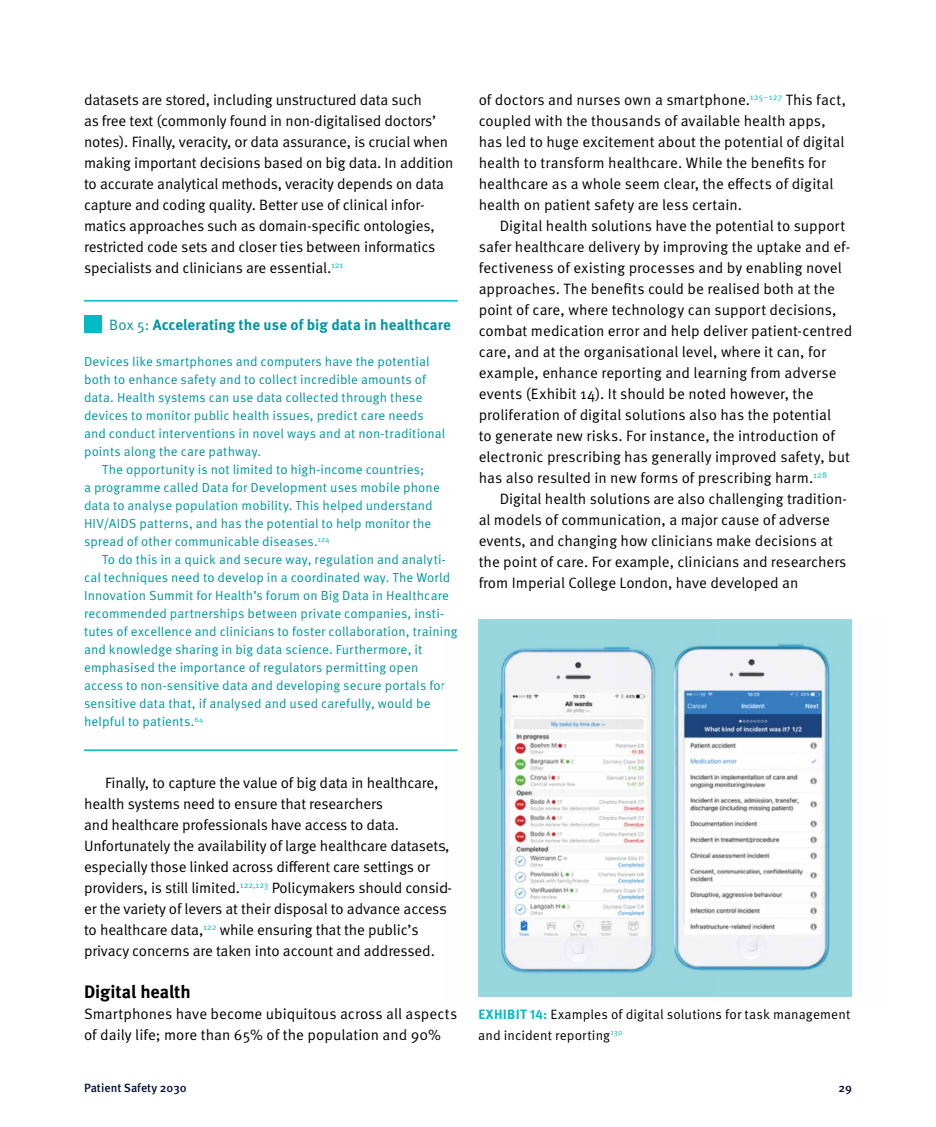
<style>
.page{position:relative;width:936px;height:1127px;background:#fff}
.page>*{position:absolute;margin:0;border:0;box-sizing:border-box;transform-origin:0 0}
.t1{font:700 18px "Meta OT";letter-spacing:-.005em;color:#000}
.t2{font:15px/21px "Meta OT Norm";letter-spacing:-.005em;color:#000}
.t3{font:700 15px "Meta OT";color:#00959f}
.t4{font:13.5px/21px "Meta OT Norm";letter-spacing:.005em;color:#000}
.t5{font:13.2px "Meta OT Norm";letter-spacing:.01em;color:#00959f}
.t6{font:500 12px "Meta OT";color:#000f38}
.s1{font-family:"Meta OT Norm";font-weight:400}
.s2{font-family:"Meta OT";font-weight:700;color:#00bac6}
</style>
<div class="page">
<hr style="left:84px;top:300px;width:373px;height:1px;background:#00bac6">
<hr style="left:84px;top:749px;width:373px;height:2px;background:#00bac6">
<div style="left:84px;top:315px;width:18px;height:18px;background:#00bac6"></div>
<img style="left:442px;top:621px;width:174px;height:376px">
<img style="left:616px;top:621px;width:236px;height:376px">
<p class="t2" style="left:84px;top:89px;width:371px">datasets are stored, including unstructured data such<br>as free text (commonly found in non-digitalised doctors’ notes). Finally, veracity, or data assurance, is crucial when making important decisions based on big data. In addition to accurate analytical methods, veracity depends on data capture and coding quality. Better use of clinical infor&shy;matics approaches such as domain-specific ontologies, restricted code sets and closer ties between informatics specialists and clinicians are essential.<sup>121</sup></p>
<p class="t3" style="left:109px;top:315px;width:343px"><span class="s1">Box 5:</span> Accelerating the use of big data in healthcare</p>
<p class="t5" style="left:84px;top:353px;width:347px">Devices like smartphones and computers have the potential</p>
<p class="t5" style="left:84px;top:371px;width:344px">both to enhance safety and to collect incredible amounts of</p>
<p class="t5" style="left:84px;top:389px;width:340px">data. Health systems can use data collected through these</p>
<p class="t5" style="left:84px;top:407px;width:341px">devices to monitor public health issues, predict care needs</p>
<p class="t5" style="left:84px;top:425px;width:363px">and conduct interventions in novel ways and at non-traditional</p>
<p class="t5" style="left:84px;top:443px;width:179px">points along the care pathway.</p>
<p class="t5" style="left:102px;top:461px;width:324px">The opportunity is not limited to high-income countries;</p>
<p class="t5" style="left:84px;top:479px;width:357px">a programme called Data for Development uses mobile phone</p>
<p class="t5" style="left:84px;top:497px;width:350px">data to analyse population mobility. This helped understand</p>
<p class="t5" style="left:84px;top:515px;width:349px">HIV/AIDS patterns, and has the potential to help monitor the</p>
<p class="t5" style="left:84px;top:533px;width:247px">spread of other communicable diseases.<sup>124</sup></p>
<p class="t5" style="left:102px;top:551px;width:345px">To do this in a quick and secure way, regulation and analyti-</p>
<p class="t5" style="left:84px;top:569px;width:368px">cal techniques need to develop in a coordinated way. The World</p>
<p class="t5" style="left:84px;top:587px;width:366px">Innovation Summit for Health’s forum on Big Data in Healthcare</p>
<p class="t5" style="left:84px;top:605px;width:361px">recommended partnerships between private companies, insti-</p>
<p class="t5" style="left:84px;top:623px;width:375px">tutes of excellence and clinicians to foster collaboration, training</p>
<p class="t5" style="left:84px;top:641px;width:340px">and knowledge sharing in big data science. Furthermore, it</p>
<p class="t5" style="left:84px;top:659px;width:336px">emphasised the importance of regulators permitting open</p>
<p class="t5" style="left:84px;top:677px;width:362px">access to non-sensitive data and developing secure portals for</p>
<p class="t5" style="left:84px;top:695px;width:348px">sensitive data that, if analysed and used carefully, would be</p>
<p class="t5" style="left:84px;top:713px;width:121px">helpful to patients.<sup>64</sup></p>
<p class="t2" style="left:84px;top:772px;width:369px;text-indent:21px">Finally, to capture the value of big data in healthcare, health systems need to ensure that researchers<br>and healthcare professionals have access to data.<br>Unfortunately the availability of large healthcare datasets, especially those linked across different care settings or providers, is still limited.<sup>122,123</sup> Policymakers should consid&shy;er the variety of levers at their disposal to advance access to healthcare data,<sup>122</sup> while ensuring that the public’s privacy concerns are taken into account and addressed.</p>
<p class="t1" style="left:84px;top:980px;width:108px">Digital health</p>
<p class="t2" style="left:84px;top:1003px;width:375px">Smartphones have become ubiquitous across all aspects of daily life; more than 65% of the population and 90%</p>
<p class="t2" style="left:478px;top:89px;width:369px">of doctors and nurses own a smartphone.<sup>125–127</sup> This fact, coupled with the thousands of available health apps, has led to huge excitement about the potential of digital health to transform healthcare. While the benefits for healthcare as a whole seem clear, the effects of digital health on patient safety are less certain.</p>
<p class="t2" style="left:478px;top:215px;width:375px;text-indent:21px">Digital health solutions have the potential to support safer healthcare delivery by improving the uptake and ef&shy;fectiveness of existing processes and by enabling novel approaches. The benefits could be realised both at the point of care, where technology can support decisions, combat medication error and help deliver patient-centred care, and at the organisational level, where it can, for example, enhance reporting and learning from adverse events (Exhibit 14). It should be noted however, the proliferation of digital solutions also has the potential<br>to generate new risks. For instance, the introduction of electronic prescribing has generally improved safety, but has also resulted in new forms of prescribing harm.<sup>128</sup></p>
<p class="t2" style="left:478px;top:488px;width:370px;text-indent:21px">Digital health solutions are also challenging tradition&shy;al models of communication, a major cause of adverse events, and changing how clinicians make decisions at the point of care. For example, clinicians and researchers from Imperial College London, have developed an</p>
<p class="t4" style="left:478px;top:1003px;width:373px"><span class="s2">EXHIBIT 14:</span> Examples of digital solutions for task management and incident reporting<sup>130</sup></p>
<p class="t6" style="left:84px;top:1080px;width:104px">Patient Safety 2030</p>
<p class="t6" style="left:838px;top:1080px;width:15px">29</p>
</div>
